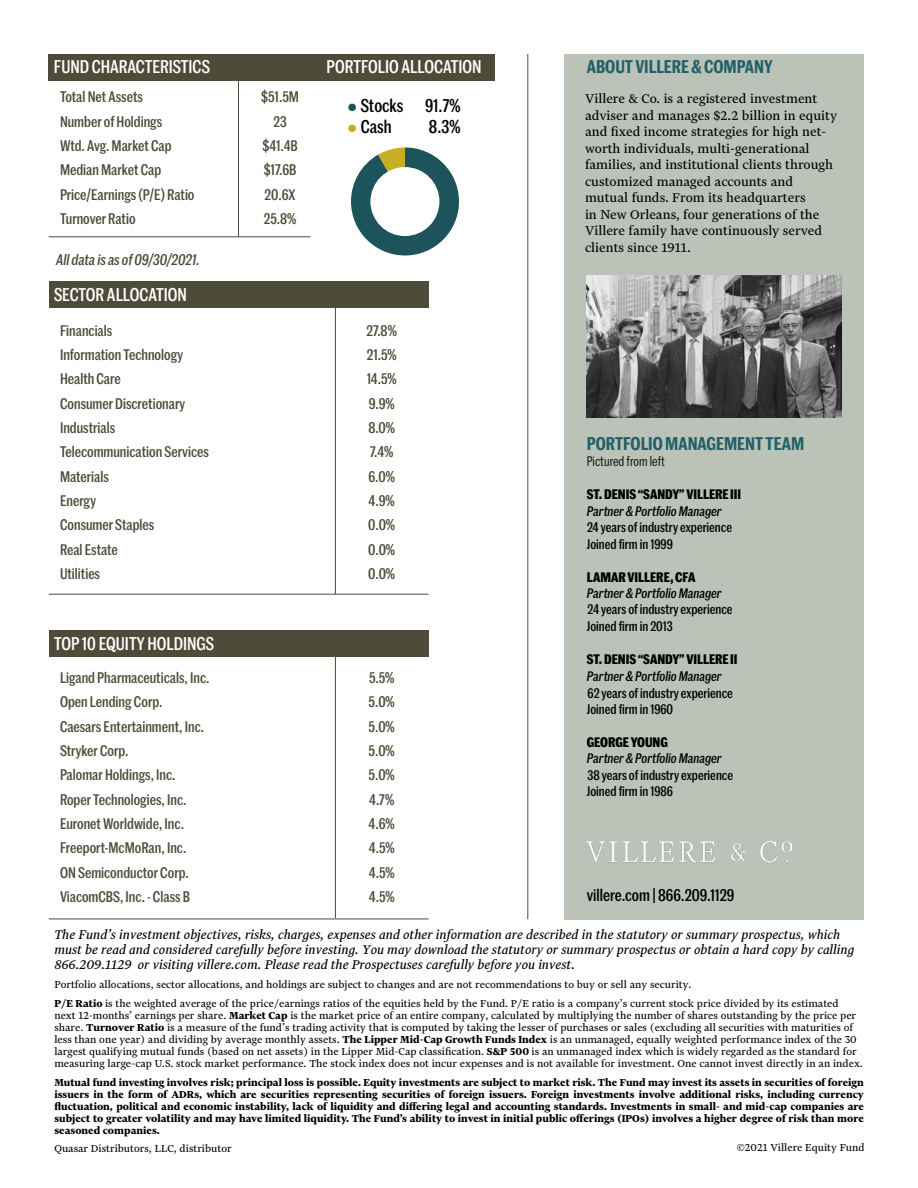
<style>
.page{position:relative;width:918px;height:1188px;background:#fff}
.page>*{position:absolute;margin:0;border:0;box-sizing:border-box;transform-origin:0 0}
.t1{font:500 18px "Marr Sans Cond";color:#fff}
.t2{font:600 18px "Marr Sans Cond";color:#216068}
.t3{font:500 18px "Marr Sans Cond";color:#000}
.t4{font:500 16.5px "Marr Sans Cond";color:#000}
.t5{font:500 15px "Marr Sans Cond";color:#4e4b38}
.t6{font:italic 15px/15px "Financier Text";color:#000}
.t7{font:15px/16.5px "Financier Text";color:#000}
.t8{font:italic 500 15px "Marr Sans Cond";color:#4e4b38}
.t9{font:500 13.5px "Marr Sans Cond";color:#000}
.t10{font:italic 500 13.5px "Marr Sans Cond";color:#000}
.t11{font:700 13.5px "Marr Sans Cond";color:#000}
.t12{font:13.5px "Marr Sans Cond";color:#000}
.t13{font:12px/12px "Financier Text";color:#000}
.t14{font:700 12px/12px "Financier Text";color:#000;text-align:justify}
.s1{color:#1d545c}
.s2{color:#c8ae21}
.s3{font-weight:700}
</style>
<div class="page">
<div style="left:49px;top:54px;width:446px;height:26px;background:#4e4b38"></div>
<div style="left:564px;top:54px;width:300px;height:865px;background:#bbc3b9"></div>
<div style="left:49px;top:630px;width:380px;height:26px;background:#4e4b38"></div>
<div style="left:49px;top:281px;width:380px;height:27px;background:#4e4b38"></div>
<img style="left:587px;top:841px;width:204px;height:22px">
<img style="left:586px;top:276px;width:256px;height:141px">
<hr style="left:49px;top:237px;width:261px;height:1px;background:#4e4b38">
<hr style="left:335px;top:302px;width:1px;height:292px;background:#4e4b38">
<hr style="left:49px;top:594px;width:380px;height:1px;background:#4e4b38">
<hr style="left:335px;top:652px;width:1px;height:266px;background:#4e4b38">
<hr style="left:49px;top:919px;width:380px;height:1px;background:#4e4b38">
<hr style="left:238px;top:74px;width:1px;height:163px;background:#4e4b38">
<svg style="left:351px;top:148px;width:108px;height:108px"></svg>
<div style="left:370px;top:167px;width:69px;height:69px;background:#fff;border-radius:50%"></div>
<hr style="left:528px;top:54px;width:1px;height:865px;background:#4e4b38">
<h1 class="t1" style="left:54px;top:54px;width:158px">FUND CHARACTERISTICS</h1>
<h1 class="t1" style="left:327px;top:54px;width:157px">PORTFOLIO ALLOCATION</h1>
<p class="t5" style="left:60px;top:86px;width:85px">Total Net Assets</p>
<p class="t5" style="left:261px;top:86px;width:39px">$51.5M</p>
<p class="t5" style="left:60px;top:111px;width:104px">Number of Holdings</p>
<p class="t5" style="left:274px;top:111px;width:15px">23</p>
<p class="t5" style="left:60px;top:135px;width:113px">Wtd. Avg. Market Cap</p>
<p class="t5" style="left:262px;top:135px;width:37px">$41.4B</p>
<p class="t5" style="left:60px;top:159px;width:103px">Median Market Cap</p>
<p class="t5" style="left:264px;top:159px;width:34px">$17.6B</p>
<p class="t5" style="left:60px;top:184px;width:136px">Price/Earnings (P/E) Ratio</p>
<p class="t5" style="left:265px;top:184px;width:32px">20.6X</p>
<p class="t5" style="left:60px;top:208px;width:77px">Turnover Ratio</p>
<p class="t5" style="left:264px;top:208px;width:34px">25.8%</p>
<p class="t8" style="left:56px;top:249px;width:145px">All data is as of 09/30/2021.</p>
<h1 class="t1" style="left:54px;top:281px;width:135px">SECTOR ALLOCATION</h1>
<h1 class="t3" style="left:348px;top:93px;width:114px"><span class="s1">●</span> Stocks 91.7%</h1>
<h1 class="t3" style="left:348px;top:114px;width:45px"><span class="s2">●</span> Cash</h1>
<h1 class="t3" style="left:429px;top:114px;width:33px">8.3%</h1>
<p class="t5" style="left:60px;top:319px;width:54px">Financials</p>
<p class="t5" style="left:367px;top:319px;width:32px">27.8%</p>
<p class="t5" style="left:60px;top:344px;width:125px">Information Technology</p>
<p class="t5" style="left:367px;top:344px;width:31px">21.5%</p>
<p class="t5" style="left:60px;top:368px;width:62px">Health Care</p>
<p class="t5" style="left:367px;top:368px;width:31px">14.5%</p>
<p class="t5" style="left:60px;top:392px;width:127px">Consumer Discretionary</p>
<p class="t5" style="left:369px;top:392px;width:27px">9.9%</p>
<p class="t5" style="left:60px;top:417px;width:57px">Industrials</p>
<p class="t5" style="left:368px;top:417px;width:28px">8.0%</p>
<p class="t5" style="left:60px;top:441px;width:150px">Telecommunication Services</p>
<p class="t5" style="left:370px;top:441px;width:25px">7.4%</p>
<p class="t5" style="left:60px;top:465px;width:50px">Materials</p>
<p class="t5" style="left:369px;top:465px;width:28px">6.0%</p>
<p class="t5" style="left:60px;top:490px;width:38px">Energy</p>
<p class="t5" style="left:369px;top:490px;width:28px">4.9%</p>
<p class="t5" style="left:60px;top:514px;width:96px">Consumer Staples</p>
<p class="t5" style="left:368px;top:514px;width:28px">0.0%</p>
<p class="t5" style="left:60px;top:539px;width:59px">Real Estate</p>
<p class="t5" style="left:368px;top:539px;width:28px">0.0%</p>
<p class="t5" style="left:60px;top:563px;width:42px">Utilities</p>
<p class="t5" style="left:368px;top:563px;width:28px">0.0%</p>
<h1 class="t1" style="left:54px;top:631px;width:162px">TOP 10 EQUITY HOLDINGS</h1>
<p class="t5" style="left:60px;top:667px;width:151px">Ligand Pharmaceuticals, Inc.</p>
<p class="t5" style="left:369px;top:667px;width:27px">5.5%</p>
<p class="t5" style="left:60px;top:691px;width:104px">Open Lending Corp.</p>
<p class="t5" style="left:369px;top:691px;width:28px">5.0%</p>
<p class="t5" style="left:60px;top:715px;width:146px">Caesars Entertainment, Inc.</p>
<p class="t5" style="left:369px;top:715px;width:28px">5.0%</p>
<p class="t5" style="left:60px;top:740px;width:70px">Stryker Corp.</p>
<p class="t5" style="left:369px;top:740px;width:28px">5.0%</p>
<p class="t5" style="left:60px;top:764px;width:117px">Palomar Holdings, Inc.</p>
<p class="t5" style="left:369px;top:764px;width:28px">5.0%</p>
<p class="t5" style="left:60px;top:788px;width:128px">Roper Technologies, Inc.</p>
<p class="t5" style="left:369px;top:788px;width:26px">4.7%</p>
<p class="t5" style="left:60px;top:813px;width:126px">Euronet Worldwide, Inc.</p>
<p class="t5" style="left:369px;top:813px;width:28px">4.6%</p>
<p class="t5" style="left:60px;top:837px;width:128px">Freeport-McMoRan, Inc.</p>
<p class="t5" style="left:369px;top:837px;width:27px">4.5%</p>
<p class="t5" style="left:60px;top:861px;width:130px">ON Semiconductor Corp.</p>
<p class="t5" style="left:369px;top:861px;width:27px">4.5%</p>
<p class="t5" style="left:60px;top:886px;width:132px">ViacomCBS, Inc. - Class B</p>
<p class="t5" style="left:369px;top:886px;width:27px">4.5%</p>
<h1 class="t2" style="left:587px;top:54px;width:187px">ABOUT VILLERE &amp; COMPANY</h1>
<p class="t7" style="left:585px;top:91px;width:254px">Villere &amp; Co. is a registered investment adviser and manages $2.2 billion in equity and fixed income strategies for high net&shy;worth individuals, multi-generational families, and institutional clients through customized managed accounts and mutual funds. From its headquarters<br>in New Orleans, four generations of the Villere family have continuously served clients since 1911.</p>
<h1 class="t2" style="left:587px;top:430px;width:219px">PORTFOLIO MANAGEMENT TEAM</h1>
<p class="t12" style="left:587px;top:452px;width:80px">Pictured from left</p>
<p class="t11" style="left:587px;top:484px;width:156px">ST. DENIS “SANDY” VILLERE III</p>
<p class="t10" style="left:587px;top:501px;width:136px">Partner &amp; Portfolio Manager</p>
<p class="t9" style="left:587px;top:534px;width:87px">Joined firm in 1999</p>
<p class="t11" style="left:587px;top:567px;width:110px">LAMAR VILLERE, CFA</p>
<p class="t10" style="left:587px;top:584px;width:136px">Partner &amp; Portfolio Manager</p>
<p class="t9" style="left:587px;top:617px;width:87px">Joined firm in 2013</p>
<p class="t11" style="left:587px;top:649px;width:152px">ST. DENIS “SANDY” VILLERE II</p>
<p class="t10" style="left:587px;top:666px;width:136px">Partner &amp; Portfolio Manager</p>
<p class="t9" style="left:587px;top:699px;width:88px">Joined firm in 1960</p>
<p class="t11" style="left:587px;top:732px;width:83px">GEORGE YOUNG</p>
<p class="t10" style="left:587px;top:749px;width:136px">Partner &amp; Portfolio Manager</p>
<p class="t9" style="left:587px;top:782px;width:88px">Joined firm in 1986</p>
<p class="t9" style="left:587px;top:518px;width:147px">24 years of industry experience</p>
<p class="t9" style="left:587px;top:600px;width:147px">24 years of industry experience</p>
<p class="t9" style="left:587px;top:684px;width:147px">62 years of industry experience</p>
<p class="t9" style="left:587px;top:765px;width:147px">38 years of industry experience</p>
<h2 class="t4" style="left:587px;top:883px;width:149px">villere.com | 866.209.1129</h2>
<p class="t6" style="left:54px;top:927px;width:801px">The Fund’s investment objectives, risks, charges, expenses and other information are described in the statutory or summary prospectus, which must be read and considered carefully before investing. You may download the statutory or summary prospectus or obtain a hard copy by calling<br>866.209.1129 or visiting villere.com. Please read the Prospectuses carefully before you invest.</p>
<p class="t13" style="left:54px;top:975px;width:786px;line-height:18.8px">Portfolio allocations, sector allocations, and holdings are subject to changes and are not recommendations to buy or sell any security.<br><span class="s3">P/E Ratio</span> is the weighted average of the price/earnings ratios of the equities held by the Fund. P/E ratio is a company’s current stock price divided by its estimated</p>
<p class="t13" style="left:54px;top:1009px;width:810px">next 12-months’ earnings per share. <span class="s3">Market Cap</span> is the market price of an entire company, calculated by multiplying the number of shares outstanding by the price per share. <span class="s3">Turnover Ratio</span> is a measure of the fund’s trading activity that is computed by taking the lesser of purchases or sales (excluding all securities with maturities of less than one year) and dividing by average monthly assets. <span class="s3">The Lipper Mid-Cap Growth Funds Index</span> is an unmanaged, equally weighted performance index of the 30 largest qualifying mutual funds (based on net assets) in the Lipper Mid-Cap classification. <span class="s3">S&amp;P 500</span> is an unmanaged index which is widely regarded as the standard for measuring large-cap U.S. stock market performance. The stock index does not incur expenses and is not available for investment. One cannot invest directly in an index.</p>
<p class="t14" style="left:54px;top:1076px;width:811px">Mutual fund investing involves risk; principal loss is possible. Equity investments are subject to market risk. The Fund may invest its assets in securities of foreign issuers in the form of ADRs, which are securities representing securities of foreign issuers. Foreign investments involve additional risks, including currency fluctuation, political and economic instability, lack of liquidity and differing legal and accounting standards. Investments in small- and mid-cap companies are subject to greater volatility and may have limited liquidity. The Fund’s ability to invest in initial public offerings (IPOs) involves a higher degree of risk than more seasoned companies.</p>
<p class="t13" style="left:54px;top:1143px;width:179px">Quasar Distributors, LLC, distributor</p>
<p class="t13" style="left:737px;top:1142px;width:129px">©2021 Villere Equity Fund</p>
</div>
